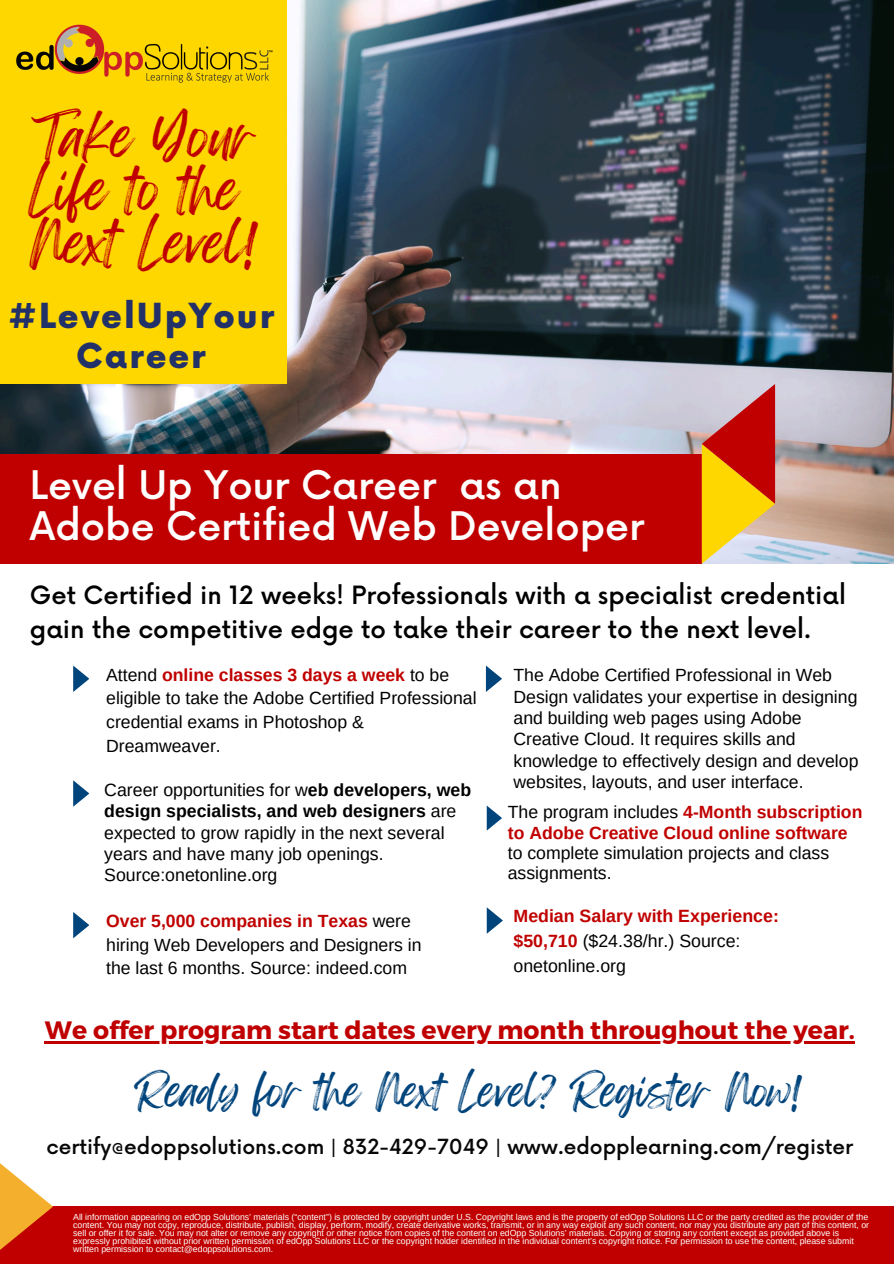
<style>
.page{position:relative;width:894px;height:1264px;background:#fff}
.page>*{position:absolute;margin:0;border:0;box-sizing:border-box;transform-origin:0 0}
.t1{font:48.45px/52.8px "Feeling Passionate";color:#c00000}
.t2{font:500 38.4px/41.7px "Now";color:#fff}
.t3{font:37.2px "Feeling Passionate";color:#00447c}
.t4{font:900 33.6px/39.3px "Now";letter-spacing:.055em;color:#233169;text-align:center}
.t5{font:700 25.05px "Montserrat";color:#c00000}
.t6{font:500 24.6px/33.8px "Now";color:#000}
.t7{font:500 20.25px "Now";color:#070707}
.t8{font:17.7px/21.3px "Arimo";color:#000}
.t9{font:700 17.7px/24.8px "Arimo";color:#c00000}
.t10{font:8.7px/7.9px "Arimo";color:#fff}
.s1{font-weight:700;color:#c00000}
.s2{font-weight:700}
.s3{font-weight:400;color:#000}
</style>
<div class="page">
<svg style="left:73px;top:780px;width:16px;height:26px"></svg>
<svg style="left:73px;top:912px;width:16px;height:26px"></svg>
<svg style="left:486px;top:907px;width:16px;height:26px"></svg>
<svg style="left:486px;top:805px;width:16px;height:25px"></svg>
<svg style="left:486px;top:665px;width:15px;height:27px"></svg>
<div style="left:0;top:1206px;width:893px;height:57px;background:#c00000"></div>
<svg style="left:0;top:1163px;width:53px;height:87px"></svg>
<svg style="left:73px;top:665px;width:16px;height:27px"></svg>
<img style="left:0;top:0;width:893px;height:564px">
<div style="left:0;top:0;width:287px;height:384px;background:#ffd700"></div>
<img style="left:16px;top:24px;width:257px;height:59px">
<div style="left:0;top:454px;width:701px;height:109px;background:#c00000"></div>
<svg style="left:701px;top:384px;width:73px;height:179px;background:#da8c48"></svg>
<hr style="left:45px;top:1041px;width:809px;height:2px;background:#c00000">
<p class="t1" style="left:29px;top:112px;width:230px">Take Your<br>Life to the<br>Next Level!</p>
<p class="t4" style="left:8px;top:298px;width:268px">#LevelUpYour<br>Career</p>
<p class="t2" style="left:30px;top:466px;width:615px">Level Up Your Career as an<br>Adobe Certified Web Developer</p>
<p class="t6" style="left:30px;top:580px;width:817px">Get Certified in 12 weeks! Professionals with a specialist credential gain the competitive edge to take their career to the next level.</p>
<p class="t8" style="left:106px;top:662px;width:372px;line-height:23.7px">Attend <span class="s1">online classes 3 days a week</span> to be eligible to take the Adobe Certified Professional credential exams in Photoshop &amp; Dreamweaver.</p>
<p class="t8" style="left:104px;top:779px;width:368px">Career opportunities for w<span class="s2">eb developers, web design specialists, and web designers</span> are expected to grow rapidly in the next several years and have many job openings.<br>Source:onetonline.org</p>
<h2 class="t8" style="left:106px;top:909px;width:317px;line-height:23.7px"><span class="s1">Over 5,000 companies in Texas</span> were hiring Web Developers and Designers in the last 6 months. Source: indeed.com</h2>
<h1 class="t8" style="left:513px;top:664px;width:346px">The Adobe Certified Professional in Web Design validates your expertise in designing and building web pages using Adobe Creative Cloud. It requires skills and knowledge to effectively design and develop websites, layouts, and user interface.</h1>
<h4 class="t8" style="left:507px;top:802px;width:356px;line-height:20.2px">The program includes <span class="s1">4-Month subscription to Adobe Creative Cloud online software </span>to complete simulation projects and class assignments.</h4>
<p class="t9" style="left:513px;top:903px;width:267px">Median Salary with Experience: $50,710 <span class="s3">($24.38/hr.) Source: onetonline.org</span></p>
<p class="t5" style="left:45px;top:1014px;width:811px">We offer program start dates every month throughout the year.</p>
<p class="t3" style="left:135px;top:1061px;width:668px">Ready for the Next Level? Register Now!</p>
<p class="t7" style="left:47px;top:1136px;width:808px">certify@edoppsolutions.com | 832-429-7049 | www.edopplearning.com/register</p>
<h5 class="t10" style="left:73px;top:1213px;width:797px">All information appearing on edOpp Solutions’ materials (“content”) is protected by copyright under U.S. Copyright laws and is the property of edOpp Solutions LLC or the party credited as the provider of the content. You may not copy, reproduce, distribute, publish, display, perform, modify, create derivative works, transmit, or in any way exploit any such content, nor may you distribute any part of this content, or sell or offer it for sale. You may not alter or remove any copyright or other notice from copies of the content on edOpp Solutions’ materials. Copying or storing any content except as provided above is expressly prohibited without prior written permission of edOpp Solutions LLC or the copyright holder identified in the individual content’s copyright notice. For permission to use the content, please submit written permission to contact@edoppsolutions.com.</h5>
</div>
